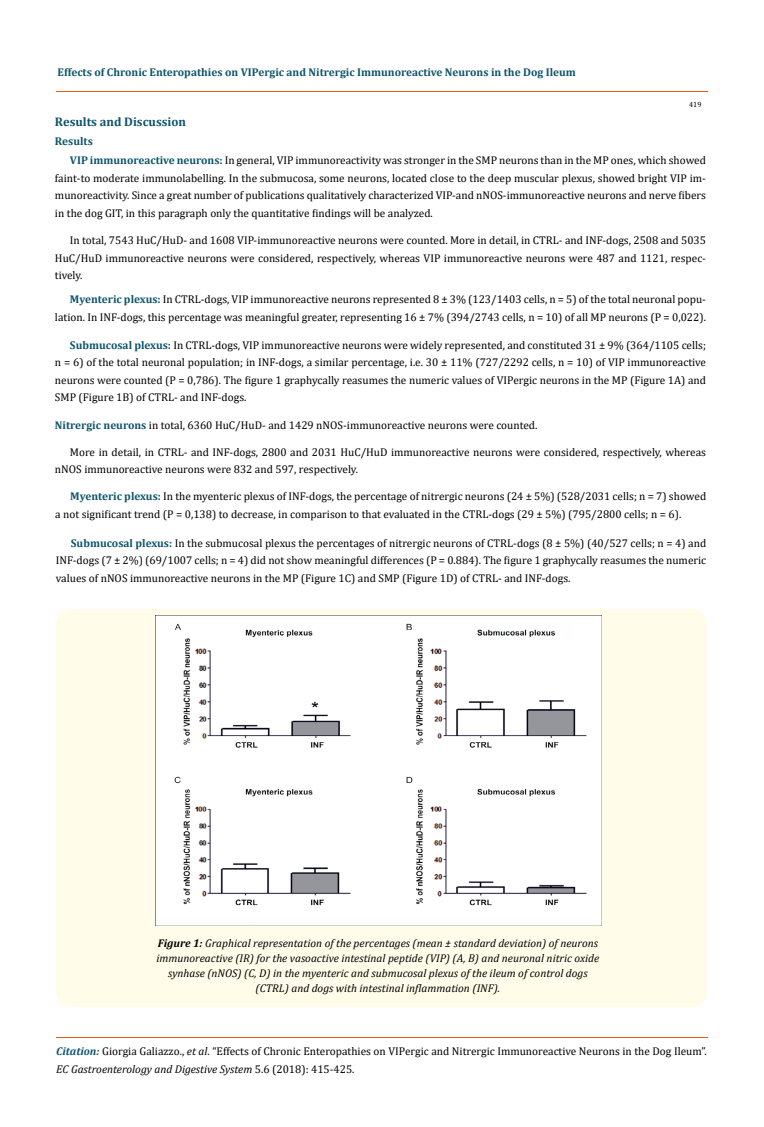
<style>
.page{position:relative;width:764px;height:1127px;background:#fff}
.page>*{position:absolute;margin:0;border:0;box-sizing:border-box;transform-origin:0 0}
.t1{font:700 12.5px "Cambria";color:#0e546a}
.t2{font:11.25px/17.5px "Cambria";color:#000}
.t3{font:italic 11.25px/15px "Cambria";color:#000;text-align:center}
.t4{font:700 11.25px "Cambria";color:#0e546a}
.t5{font:7.5px "Cambria";color:#000}
.s1{font-weight:700;color:#0e546a}
.s2{font-weight:700}
.s3{font-weight:700;font-style:italic;color:#0e546a}
.s4{font-style:italic}
</style>
<div class="page">
<hr style="left:56px;top:91px;width:651px;height:1px;background:#e05d1a">
<div style="left:56px;top:608px;width:650px;height:399px;background:#fffde9;border-radius:15px"></div>
<img style="left:155px;top:615px;width:446px;height:310px">
<p class="t4" style="left:58px;top:64px;width:520px">Effects of Chronic Enteropathies on VIPergic and Nitrergic Immunoreactive Neurons in the Dog Ileum</p>
<p class="t5" style="left:689px;top:100px;width:14px">419</p>
<p class="t1" style="left:55px;top:113px;width:133px">Results and Discussion</p>
<p class="t2" style="left:70px;top:131px;width:637px;line-height:19.5px;text-indent:-15px"><span class="s1">Results<br>VIP immunoreactive neurons:</span> In general, VIP immunoreactivity was stronger in the SMP neurons than in the MP ones, which showed</p>
<p class="t2" style="left:55px;top:169px;width:652px;text-align:justify">faint-to moderate immunolabelling. In the submucosa, some neurons, located close to the deep muscular plexus, showed bright VIP im&shy;munoreactivity. Since a great number of publications qualitatively characterized VIP-and nNOS-immunoreactive neurons and nerve fibers in the dog GIT, in this paragraph only the quantitative findings will be analyzed.</p>
<p class="t2" style="left:55px;top:231px;width:652px;text-align:justify;text-indent:15px">In total, 7543 HuC/HuD- and 1608 VIP-immunoreactive neurons were counted. More in detail, in CTRL- and INF-dogs, 2508 and 5035<br>HuC/HuD immunoreactive neurons were considered, respectively, whereas VIP immunoreactive neurons were 487 and 1121, respec&shy;tively.</p>
<p class="t2" style="left:55px;top:290px;width:652px;text-align:right"><span class="s1">Myenteric plexus:</span> In CTRL-dogs, VIP immunoreactive neurons represented 8 ± 3% (123/1403 cells, n = 5) of the total neuronal popu&shy;lation. In INF-dogs, this percentage was meaningful greater, representing 16 ± 7% (394/2743 cells, n = 10) of all MP neurons (P = 0,022).</p>
<p class="t2" style="left:55px;top:336px;width:652px;text-align:justify;text-indent:15px"><span class="s1">Submucosal plexus:</span> In CTRL-dogs, VIP immunoreactive neurons were widely represented, and constituted 31 ± 9% (364/1105 cells; n = 6) of the total neuronal population; in INF-dogs, a similar percentage, i.e. 30 ± 11% (727/2292 cells, n = 10) of VIP immunoreactive neurons were counted (P = 0,786). The figure 1 graphycally reasumes the numeric values of VIPergic neurons in the MP (Figure 1A) and SMP (Figure 1B) of CTRL- and INF-dogs.</p>
<p class="t2" style="left:55px;top:416px;width:484px"><span class="s1">Nitrergic neurons</span> in total, 6360 HuC/HuD- and 1429 nNOS-immunoreactive neurons were counted.</p>
<p class="t2" style="left:55px;top:443px;width:652px;text-indent:15px">More in detail, in CTRL- and INF-dogs, 2800 and 2031 HuC/HuD immunoreactive neurons were considered, respectively, whereas nNOS immunoreactive neurons were 832 and 597, respectively.</p>
<p class="t2" style="left:55px;top:487px;width:652px;text-indent:15px"><span class="s1">Myenteric plexus:</span> In the myenteric plexus of INF-dogs, the percentage of nitrergic neurons (24 ± 5%) (528/2031 cells; n = 7) showed a not significant trend (P = 0,138) to decrease, in comparison to that evaluated in the CTRL-dogs (29 ± 5%) (795/2800 cells; n = 6).</p>
<p class="t2" style="left:56px;top:534px;width:652px;text-align:justify;text-indent:15px"><span class="s1">Submucosal plexus:</span> In the submucosal plexus the percentages of nitrergic neurons of CTRL-dogs (8 ± 5%) (40/527 cells; n = 4) and INF-dogs (7 ± 2%) (69/1007 cells; n = 4) did not show meaningful differences (P = 0.884). The figure 1 graphycally reasumes the numeric values of nNOS immunoreactive neurons in the MP (Figure 1C) and SMP (Figure 1D) of CTRL- and INF-dogs.</p>
<p class="t3" style="left:156px;top:935px;width:444px"><span class="s2">Figure 1:</span> Graphical representation of the percentages (mean ± standard deviation) of neurons immunoreactive (IR) for the vasoactive intestinal peptide (VIP) (A, B) and neuronal nitric oxide synhase (nNOS) (C, D) in the myenteric and submucosal plexus of the ileum of control dogs (CTRL) and dogs with intestinal inflammation (INF).</p>
<p class="t2" style="left:56px;top:1042px;width:652px"><span class="s3">Citation:</span> Giorgia Galiazzo., <span class="s4">et al</span>. “Effects of Chronic Enteropathies on VIPergic and Nitrergic Immunoreactive Neurons in the Dog Ileum”.<br><span class="s4">EC Gastroenterology and Digestive System</span> 5.6 (2018): 415-425.</p>
</div>
